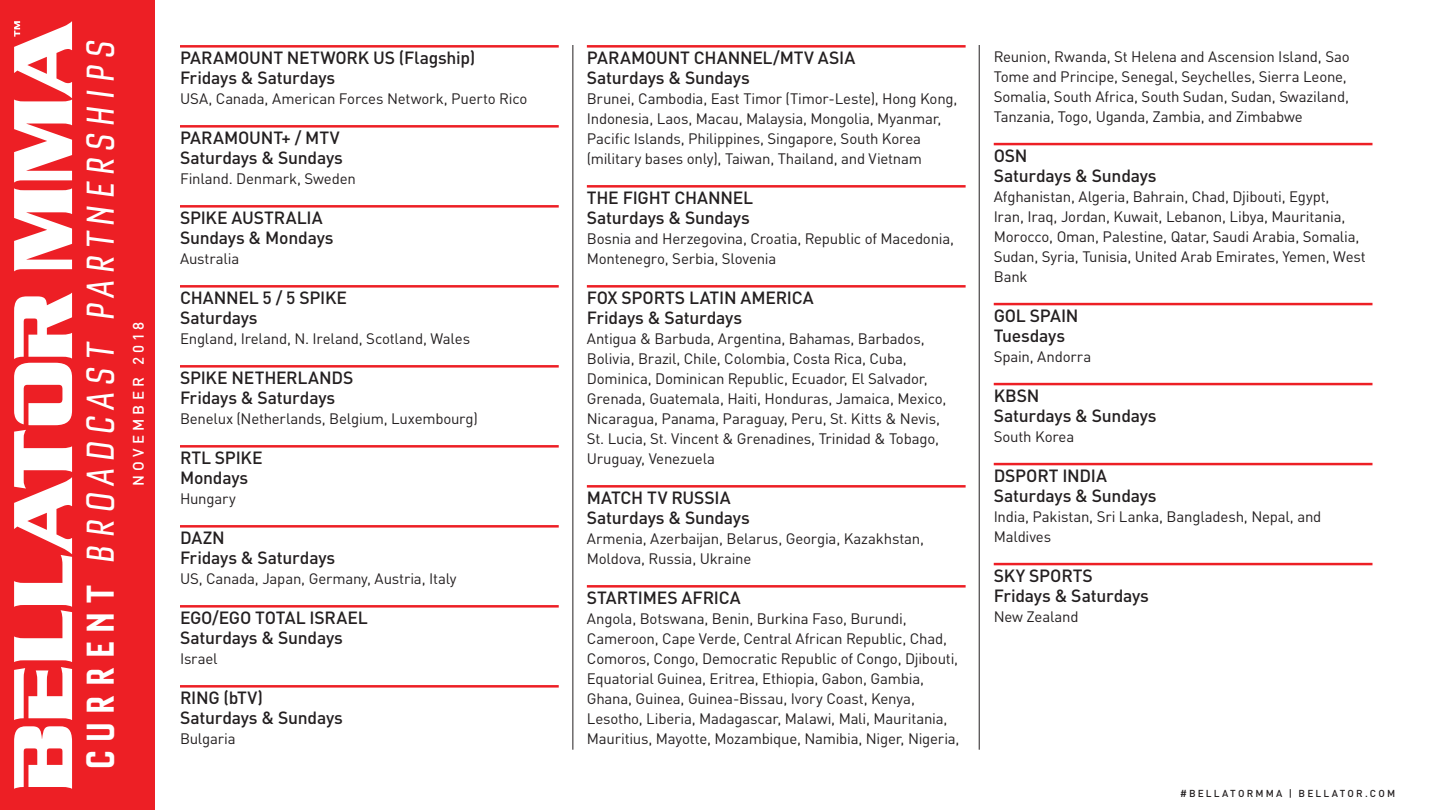
<style>
.page{position:relative;width:1440px;height:810px;background:#fff}
.page>*{position:absolute;margin:0;border:0;box-sizing:border-box;transform-origin:0 0}
.t1{font:italic 500 condensed 47.5px "Bourgeois";letter-spacing:.135em;color:#fff}
.t2{font:500 17.5px/20px "DIN";letter-spacing:-.01em;color:#231f20}
.t3{font:500 15.12px "DIN";letter-spacing:.27em;color:#fff}
.t4{font:15px/20px "DIN";letter-spacing:-.015em;color:#231f20}
.t5{font:500 10px "DIN";letter-spacing:.215em;color:#231f20}
.s1{font-weight:700;font-style:normal}
</style>
<div class="page">
<div style="left:0;top:0;width:155px;height:810px;background:#ed1f25"></div>
<hr style="left:180px;top:45px;width:379px;height:3px;background:#ed1f25">
<hr style="left:180px;top:125px;width:379px;height:3px;background:#ed1f25">
<hr style="left:180px;top:205px;width:379px;height:3px;background:#ed1f25">
<hr style="left:180px;top:285px;width:379px;height:3px;background:#ed1f25">
<hr style="left:180px;top:365px;width:379px;height:3px;background:#ed1f25">
<hr style="left:180px;top:445px;width:379px;height:3px;background:#ed1f25">
<hr style="left:180px;top:525px;width:379px;height:3px;background:#ed1f25">
<hr style="left:180px;top:605px;width:379px;height:3px;background:#ed1f25">
<hr style="left:180px;top:685px;width:379px;height:3px;background:#ed1f25">
<hr style="left:587px;top:45px;width:379px;height:3px;background:#ed1f25">
<hr style="left:587px;top:185px;width:379px;height:3px;background:#ed1f25">
<hr style="left:587px;top:285px;width:379px;height:3px;background:#ed1f25">
<hr style="left:587px;top:485px;width:379px;height:3px;background:#ed1f25">
<hr style="left:587px;top:585px;width:379px;height:3px;background:#ed1f25">
<hr style="left:994px;top:143px;width:378px;height:2px;background:#ed1f25">
<hr style="left:994px;top:303px;width:378px;height:2px;background:#ed1f25">
<hr style="left:994px;top:383px;width:378px;height:2px;background:#ed1f25">
<hr style="left:994px;top:463px;width:378px;height:2px;background:#ed1f25">
<hr style="left:994px;top:563px;width:378px;height:2px;background:#ed1f25">
<hr style="left:979px;top:45px;width:1px;height:705px;background:#231f20">
<hr style="left:572px;top:45px;width:1px;height:705px;background:#231f20">
<svg style="left:14px;top:726px;width:58px;height:63px"></svg>
<svg style="left:14px;top:293px;width:58px;height:427px"></svg>
<svg style="left:14px;top:21px;width:58px;height:250px"></svg>
<h1 class="t1" style="left:77px;top:770px;width:732px;rotate:-90deg"><span class="s1">CURRENT</span> BROADCAST PARTNERSHIPS</h1>
<p class="t3" style="left:129px;top:486px;width:166px;rotate:-90deg">NOVEMBER 2018</p>
<p class="t2" style="left:180px;top:48px;width:297px">PARAMOUNT NETWORK US (Flagship)<br>Fridays &amp; Saturdays</p>
<p class="t4" style="left:180px;top:89px;width:349px">USA, Canada, American Forces Network, Puerto Rico</p>
<p class="t2" style="left:180px;top:128px;width:164px">PARAMOUNT+ / MTV<br>Saturdays &amp; Sundays</p>
<p class="t4" style="left:180px;top:169px;width:177px">Finland. Denmark, Sweden</p>
<p class="t2" style="left:180px;top:208px;width:155px">SPIKE AUSTRALIA<br>Sundays &amp; Mondays</p>
<p class="t4" style="left:180px;top:249px;width:61px">Australia</p>
<p class="t2" style="left:180px;top:288px;width:169px">CHANNEL 5 / 5 SPIKE<br>Saturdays</p>
<p class="t4" style="left:180px;top:329px;width:292px">England, Ireland, N. Ireland, Scotland, Wales</p>
<p class="t2" style="left:180px;top:368px;width:175px">SPIKE NETHERLANDS<br>Fridays &amp; Saturdays</p>
<p class="t4" style="left:180px;top:409px;width:299px">Benelux (Netherlands, Belgium, Luxembourg)</p>
<p class="t2" style="left:180px;top:448px;width:84px">RTL SPIKE<br>Mondays</p>
<p class="t4" style="left:180px;top:489px;width:57px">Hungary</p>
<p class="t2" style="left:180px;top:528px;width:157px">DAZN<br>Fridays &amp; Saturdays</p>
<p class="t4" style="left:180px;top:569px;width:278px">US, Canada, Japan, Germany, Austria, Italy</p>
<p class="t2" style="left:180px;top:608px;width:189px">EGO/EGO TOTAL ISRAEL<br>Saturdays &amp; Sundays</p>
<p class="t4" style="left:180px;top:649px;width:39px">Israel</p>
<p class="t2" style="left:180px;top:688px;width:164px">RING (bTV)<br>Saturdays &amp; Sundays</p>
<p class="t4" style="left:180px;top:729px;width:57px">Bulgaria</p>
<p class="t2" style="left:587px;top:48px;width:270px">PARAMOUNT CHANNEL/MTV ASIA<br>Saturdays &amp; Sundays</p>
<p class="t4" style="left:587px;top:89px;width:372px">Brunei, Cambodia, East Timor (Timor-Leste), Hong Kong, Indonesia, Laos, Macau, Malaysia, Mongolia, Myanmar, Pacific Islands, Philippines, Singapore, South Korea (military bases only), Taiwan, Thailand, and Vietnam</p>
<p class="t2" style="left:587px;top:188px;width:168px">THE FIGHT CHANNEL<br>Saturdays &amp; Sundays</p>
<p class="t4" style="left:587px;top:229px;width:369px">Bosnia and Herzegovina, Croatia, Republic of Macedonia,<br>Montenegro, Serbia, Slovenia</p>
<p class="t2" style="left:587px;top:288px;width:228px">FOX SPORTS LATIN AMERICA<br>Fridays &amp; Saturdays</p>
<p class="t4" style="left:587px;top:329px;width:361px">Antigua &amp; Barbuda, Argentina, Bahamas, Barbados, Bolivia, Brazil, Chile, Colombia, Costa Rica, Cuba, Dominica, Dominican Republic, Ecuador, El Salvador, Grenada, Guatemala, Haiti, Honduras, Jamaica, Mexico, Nicaragua, Panama, Paraguay, Peru, St. Kitts &amp; Nevis, St. Lucia, St. Vincent &amp; Grenadines, Trinidad &amp; Tobago, Uruguay, Venezuela</p>
<p class="t2" style="left:587px;top:488px;width:164px">MATCH TV RUSSIA<br>Saturdays &amp; Sundays</p>
<p class="t4" style="left:587px;top:529px;width:339px">Armenia, Azerbaijan, Belarus, Georgia, Kazakhstan,<br>Moldova, Russia, Ukraine</p>
<p class="t2" style="left:587px;top:588px;width:155px">STARTIMES AFRICA</p>
<p class="t4" style="left:587px;top:609px;width:374px">Angola, Botswana, Benin, Burkina Faso, Burundi, Cameroon, Cape Verde, Central African Republic, Chad, Comoros, Congo, Democratic Republic of Congo, Djibouti, Equatorial Guinea, Eritrea, Ethiopia, Gabon, Gambia, Ghana, Guinea, Guinea-Bissau, Ivory Coast, Kenya, Lesotho, Liberia, Madagascar, Malawi, Mali, Mauritania, Mauritius, Mayotte, Mozambique, Namibia, Niger, Nigeria,</p>
<p class="t4" style="left:994px;top:47px;width:358px">Reunion, Rwanda, St Helena and Ascension Island, Sao Tome and Principe, Senegal, Seychelles, Sierra Leone, Somalia, South Africa, South Sudan, Sudan, Swaziland, Tanzania, Togo, Uganda, Zambia, and Zimbabwe</p>
<p class="t2" style="left:994px;top:145px;width:164px">OSN<br>Saturdays &amp; Sundays</p>
<p class="t4" style="left:994px;top:187px;width:374px">Afghanistan, Algeria, Bahrain, Chad, Djibouti, Egypt,<br>Iran, Iraq, Jordan, Kuwait, Lebanon, Libya, Mauritania, Morocco, Oman, Palestine, Qatar, Saudi Arabia, Somalia, Sudan, Syria, Tunisia, United Arab Emirates, Yemen, West Bank</p>
<p class="t2" style="left:994px;top:305px;width:86px">GOL SPAIN<br>Tuesdays</p>
<p class="t4" style="left:994px;top:347px;width:99px">Spain, Andorra</p>
<p class="t2" style="left:994px;top:385px;width:164px">KBSN<br>Saturdays &amp; Sundays</p>
<p class="t4" style="left:994px;top:427px;width:82px">South Korea</p>
<p class="t2" style="left:994px;top:465px;width:164px">DSPORT INDIA<br>Saturdays &amp; Sundays</p>
<p class="t4" style="left:994px;top:507px;width:329px">India, Pakistan, Sri Lanka, Bangladesh, Nepal, and<br>Maldives</p>
<p class="t2" style="left:994px;top:565px;width:157px">SKY SPORTS<br>Fridays &amp; Saturdays</p>
<p class="t4" style="left:994px;top:607px;width:86px">New Zealand</p>
<p class="t5" style="left:1180px;top:787px;width:217px">#BELLATORMMA | BELLATOR.COM</p>
</div>
